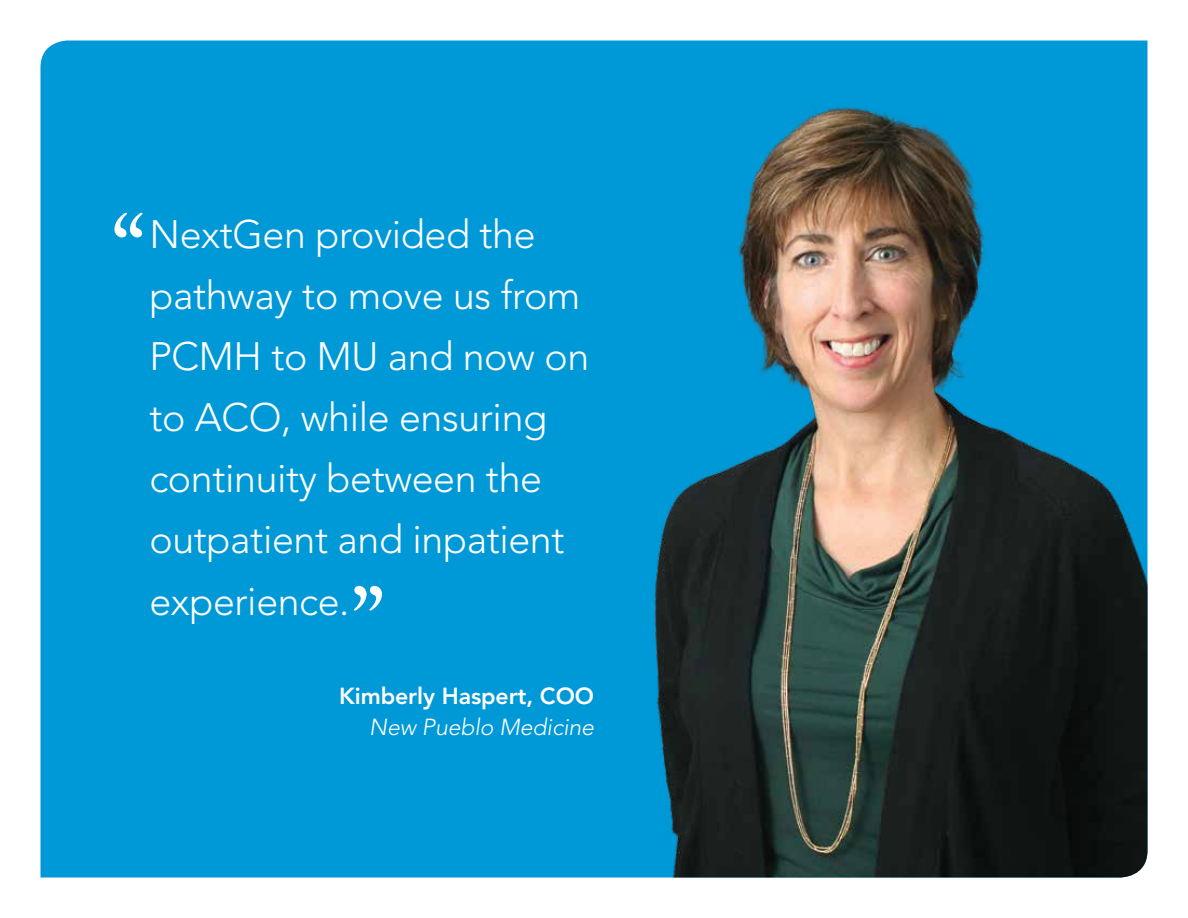
<style>
.page{position:relative;width:1188px;height:918px;background:#fff}
.page>*{position:absolute;margin:0;border:0;box-sizing:border-box;transform-origin:0 0}
.t1{font:300 39.3px/61.1px "Avenir";letter-spacing:-.01em;color:#fff}
.t2{font:800 23.1px "Avenir";letter-spacing:-.005em;color:#fff}
.t3{font:italic 300 23.1px "Avenir";letter-spacing:-.005em;color:#fff}
</style>
<div class="page">
<div style="left:40px;top:40px;width:601px;height:838px;background:#0099d8"></div>
<img style="left:641px;top:40px;width:507px;height:838px">
<svg style="left:114px;top:213px;width:29px;height:24px"></svg>
<svg style="left:354px;top:586px;width:28px;height:25px"></svg>
<p class="t1" style="left:149px;top:204px;width:441px">NextGen provided the pathway to move us from<br>PCMH to MU and now on to ACO, while ensuring continuity between the outpatient and inpatient experience.</p>
<p class="t2" style="left:339px;top:682px;width:256px">Kimberly Haspert, COO</p>
<p class="t3" style="left:369px;top:714px;width:226px">New Pueblo Medicine</p>
</div>
